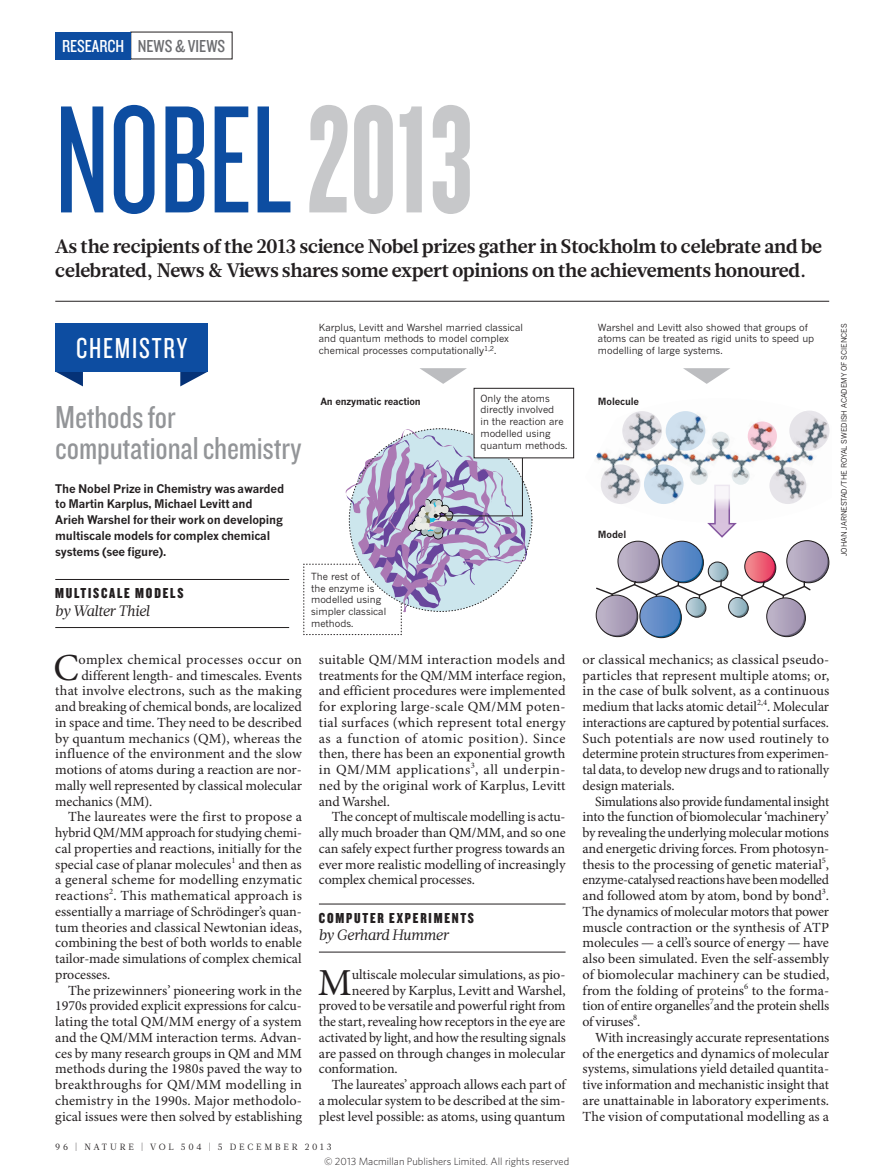
<style>
.page{position:relative;width:893px;height:1174px;background:#fff}
.page>*{position:absolute;margin:0;border:0;box-sizing:border-box;transform-origin:0 0}
.ED_SUMM_HEADING{font:159px "Knockout 27 Junior Bantamwt";color:#0d4da1}
.FORUM_BODY_DROP_CAP{font:38.25px "Minion Pro";color:#231f20}
.N_V_NOBEL_TITLE{font:33px/31.5px "Knockout 29 Junior Ltweight";letter-spacing:-.005em;color:#939598}
.N_V_NOBEL_STRAP{font:30px "Knockout 28 Junior Feathrwt";letter-spacing:.06em;color:#fff}
.INTRO{font:700 19.5px/24px "Glosa Math";letter-spacing:-.015em;color:#231f20}
.t1{font:18px "Knockout 29 Junior Ltweight";color:#6c6d70}
.t2{font:18px "Knockout 29 Junior Ltweight";color:#fff}
.N_V_NOBEL_SUBTITLE{font:15px "Knockout 69 Full Liteweight";letter-spacing:.12em;color:#231f20}
.N_V_NOBEL_AUTHOR{font:italic 15px "Glosa Math";letter-spacing:-.01em;color:#231f20}
.BODY_INDENT{font:13.95px/15.8px "Minion Pro";letter-spacing:-.005em;color:#231f20;text-align:justify}
.FORUM_BODY_DROP_CAP-2{font:13.95px "Minion Pro";letter-spacing:-.005em;color:#231f20}
.FORUM_BODY_DROP_CAP-3{font:13.95px "Minion Pro";letter-spacing:.03em;color:#231f20}
.N_V_NOBEL_SUMMARY{font:700 11.7px/15.8px "News Gothic MTOT";letter-spacing:-.015em;color:#231f20}
.t3{font:300 10.5px "Whitney";color:#231f20}
.t4{font:9.75px/11.7px "News Gothic MTOT";color:#231f20}
.t5{font:700 9.75px "News Gothic MTOT";letter-spacing:-.015em;color:#231f20}
.t6{font:9px "Glosa Math";letter-spacing:.305em;color:#231f20}
.PIC_CREDIT{font:7.5px "News Gothic MTOT";color:#231f20}
.s1{font-family:"Knockout 67 Full Bantamwt";color:#c7c8ca}
</style>
<div class="page">
<hr style="left:319px;top:903px;width:247px;height:1px;background:#231f20">
<hr style="left:319px;top:951px;width:247px;height:1px;background:#231f20">
<hr style="left:55px;top:301px;width:774px;height:1px;background:#231f20">
<hr style="left:55px;top:579px;width:234px;height:1px;background:#231f20">
<hr style="left:55px;top:627px;width:234px;height:1px;background:#231f20">
<svg style="left:180px;top:371px;width:28px;height:15px"></svg>
<svg style="left:55px;top:371px;width:28px;height:15px"></svg>
<div style="left:55px;top:323px;width:153px;height:48px;background:#0d4da1"></div>
<img style="left:596px;top:410px;width:234px;height:74px">
<svg style="left:420px;top:368px;width:47px;height:16px"></svg>
<svg style="left:683px;top:368px;width:47px;height:16px"></svg>
<svg style="left:595px;top:484px;width:235px;height:154px"></svg>
<svg style="left:303px;top:428px;width:224px;height:207px"></svg>
<div style="left:474px;top:388px;width:100px;height:70px;background:#fff"></div>
<div style="left:474px;top:388px;width:100px;height:70px;border:1px solid #231f20"></div>
<div style="left:55px;top:32px;width:76px;height:27px;background:#0d4da1"></div>
<p class="t2" style="left:62px;top:34px;width:64px">RESEARCH</p>
<p class="t1" style="left:138px;top:34px;width:89px">NEWS &amp; VIEWS</p>
<p class="ED_SUMM_HEADING" style="left:55px;top:67px;width:420px">NOBEL <span class="s1">2013</span></p>
<p class="INTRO" style="left:55px;top:234px;width:768px">As the recipients of the 2013 science Nobel prizes gather in Stockholm to celebrate and be celebrated, News &amp; Views shares some expert opinions on the achievements honoured.</p>
<p class="N_V_NOBEL_STRAP" style="left:76px;top:330px;width:112px">CHEMISTRY</p>
<p class="t4" style="left:319px;top:321px;width:205px">Karplus, Levitt and Warshel married classical and quantum methods to model complex chemical processes computationally<sup>1,2</sup>.</p>
<p class="t4" style="left:598px;top:321px;width:218px">Warshel and Levitt also showed that groups of atoms can be treated as rigid units to speed up modelling of large systems.</p>
<p class="N_V_NOBEL_TITLE" style="left:55px;top:400px;width:248px">Methods for computational chemistry</p>
<p class="N_V_NOBEL_SUMMARY" style="left:55px;top:480px;width:231px">The Nobel Prize in Chemistry was awarded to Martin Karplus, Michael Levitt and Arieh Warshel for their work on developing multiscale models for complex chemical systems (see figure).</p>
<p class="N_V_NOBEL_SUBTITLE" style="left:55px;top:584px;width:130px">MULTISCALE MODELS</p>
<p class="N_V_NOBEL_AUTHOR" style="left:55px;top:600px;width:96px">by Walter Thiel</p>
<p class="FORUM_BODY_DROP_CAP" style="left:54px;top:644px;width:27px">C</p>
<p class="FORUM_BODY_DROP_CAP-3" style="left:79px;top:651px;width:225px">omplex chemical processes occur on</p>
<p class="FORUM_BODY_DROP_CAP-2" style="left:81px;top:666px;width:222px">different length- and timescales. Events</p>
<p class="FORUM_BODY_DROP_CAP-2" style="left:55px;top:682px;width:248px">that involve electrons, such as the making</p>
<p class="FORUM_BODY_DROP_CAP-2" style="left:55px;top:698px;width:248px">and breaking of chemical bonds, are localized</p>
<p class="FORUM_BODY_DROP_CAP-2" style="left:55px;top:714px;width:248px">in space and time. They need to be described</p>
<p class="FORUM_BODY_DROP_CAP-2" style="left:55px;top:729px;width:248px">by quantum mechanics (QM), whereas the</p>
<p class="FORUM_BODY_DROP_CAP-2" style="left:55px;top:745px;width:248px">influence of the environment and the slow</p>
<p class="FORUM_BODY_DROP_CAP-2" style="left:55px;top:761px;width:248px">motions of atoms during a reaction are nor-</p>
<p class="FORUM_BODY_DROP_CAP-2" style="left:55px;top:777px;width:248px">mally well represented by classical molecular</p>
<p class="FORUM_BODY_DROP_CAP-2" style="left:55px;top:792px;width:99px">mechanics (MM).</p>
<p class="BODY_INDENT" style="left:55px;top:809px;width:248px;text-indent:13px">The laureates were the first to propose a hybrid QM/MM approach for studying chemi&shy;cal properties and reactions, initially for the special case of planar molecules<sup>1</sup> and then as a general scheme for modelling enzymatic reactions<sup>2</sup>. This mathematical approach is essentially a marriage of Schrödinger’s quan&shy;tum theories and classical Newtonian ideas, combining the best of both worlds to enable tailor-made simulations of complex chemical processes.</p>
<p class="BODY_INDENT" style="left:55px;top:983px;width:248px;text-indent:13px">The prizewinners’ pioneering work in the 1970s provided explicit expressions for calcu&shy;lating the total QM/MM energy of a system and the QM/MM interaction terms. Advan&shy;ces by many research groups in QM and MM methods during the 1980s paved the way to breakthroughs for QM/MM modelling in chemistry in the 1990s. Major methodolo&shy;gical issues were then solved by establishing</p>
<p class="t4" style="left:480px;top:392px;width:88px">Only the atoms directly involved<br>in the reaction are modelled using quantum methods.</p>
<p class="t5" style="left:320px;top:396px;width:102px">An enzymatic reaction</p>
<p class="t5" style="left:598px;top:396px;width:43px">Molecule</p>
<p class="t4" style="left:311px;top:570px;width:77px">The rest of<br>the enzyme is modelled using simpler classical methods.</p>
<p class="BODY_INDENT" style="left:319px;top:652px;width:248px">suitable QM/MM interaction models and treatments for the QM/MM interface region, and efficient procedures were implemented for exploring large-scale QM/MM poten&shy;tial surfaces (which represent total energy as a function of atomic position). Since then, there has been an exponential growth in QM/MM applications<sup>3</sup>, all underpin&shy;ned by the original work of Karplus, Levitt and Warshel.</p>
<p class="BODY_INDENT" style="left:319px;top:809px;width:248px;text-indent:13px">The concept of multiscale modelling is actu&shy;ally much broader than QM/MM, and so one can safely expect further progress towards an ever more realistic modelling of increasingly complex chemical processes.</p>
<p class="N_V_NOBEL_SUBTITLE" style="left:319px;top:908px;width:157px">COMPUTER EXPERIMENTS</p>
<p class="N_V_NOBEL_AUTHOR" style="left:319px;top:925px;width:132px">by Gerhard Hummer</p>
<p class="FORUM_BODY_DROP_CAP" style="left:318px;top:959px;width:36px">M</p>
<p class="FORUM_BODY_DROP_CAP-2" style="left:352px;top:966px;width:215px">ultiscale molecular simulations, as pio-</p>
<p class="FORUM_BODY_DROP_CAP-2" style="left:352px;top:981px;width:215px">neered by Karplus, Levitt and Warshel,</p>
<p class="FORUM_BODY_DROP_CAP-2" style="left:319px;top:997px;width:248px">proved to be versatile and powerful right from</p>
<p class="FORUM_BODY_DROP_CAP-2" style="left:319px;top:1013px;width:248px">the start, revealing how receptors in the eye are</p>
<p class="FORUM_BODY_DROP_CAP-2" style="left:319px;top:1029px;width:248px">activated by light, and how the resulting signals</p>
<p class="FORUM_BODY_DROP_CAP-2" style="left:319px;top:1044px;width:248px">are passed on through changes in molecular</p>
<p class="FORUM_BODY_DROP_CAP-2" style="left:319px;top:1060px;width:80px">conformation.</p>
<p class="BODY_INDENT" style="left:319px;top:1077px;width:248px;text-indent:13px">The laureates’ approach allows each part of a molecular system to be described at the sim&shy;plest level possible: as atoms, using quantum</p>
<p class="t5" style="left:598px;top:528px;width:30px">Model</p>
<p class="BODY_INDENT" style="left:583px;top:652px;width:248px">or classical mechanics; as classical pseudo&shy;particles that represent multiple atoms; or, in the case of bulk solvent, as a continuous medium that lacks atomic detail<sup>2,4</sup>. Molecular interactions are captured by potential surfaces.<br>Such potentials are now used routinely to determine protein structures from experimen&shy;tal data, to develop new drugs and to rationally design materials.</p>
<p class="BODY_INDENT" style="left:583px;top:794px;width:248px;text-indent:13px">Simulations also provide fundamental insight into the function of biomolecular ‘machinery’ by revealing the underlying molecular motions and energetic driving forces. From photosyn&shy;thesis to the processing of genetic material<sup>5</sup>, enzyme-catalysed reactions have been modelled and followed atom by atom, bond by bond<sup>3</sup>.<br>The dynamics of molecular motors that power muscle contraction or the synthesis of ATP molecules — a cell’s source of energy — have also been simulated. Even the self-assembly of biomolecular machinery can be studied, from the folding of proteins<sup>6</sup> to the forma&shy;tion of entire organelles<sup>7</sup>and the protein shells of viruses<sup>8</sup>.</p>
<p class="BODY_INDENT" style="left:583px;top:1030px;width:248px;text-indent:13px">With increasingly accurate representations of the energetics and dynamics of molecular systems, simulations yield detailed quantita&shy;tive information and mechanistic insight that are unattainable in laboratory experiments.<br>The vision of computational modelling as a</p>
<p class="t6" style="left:55px;top:1141px;width:278px">96 | NATURE | VOL 504 | 5 DECEMBER 2013</p>
<p class="t3" style="left:324px;top:1154px;width:247px">© 2013 Macmillan Publishers Limited. All rights reserved</p>
<p class="PIC_CREDIT" style="left:840px;top:556px;width:234px;rotate:-90deg">JOHAN JARNESTAD/THE ROYAL SWEDISH ACADEMY OF SCIENCES</p>
</div>
